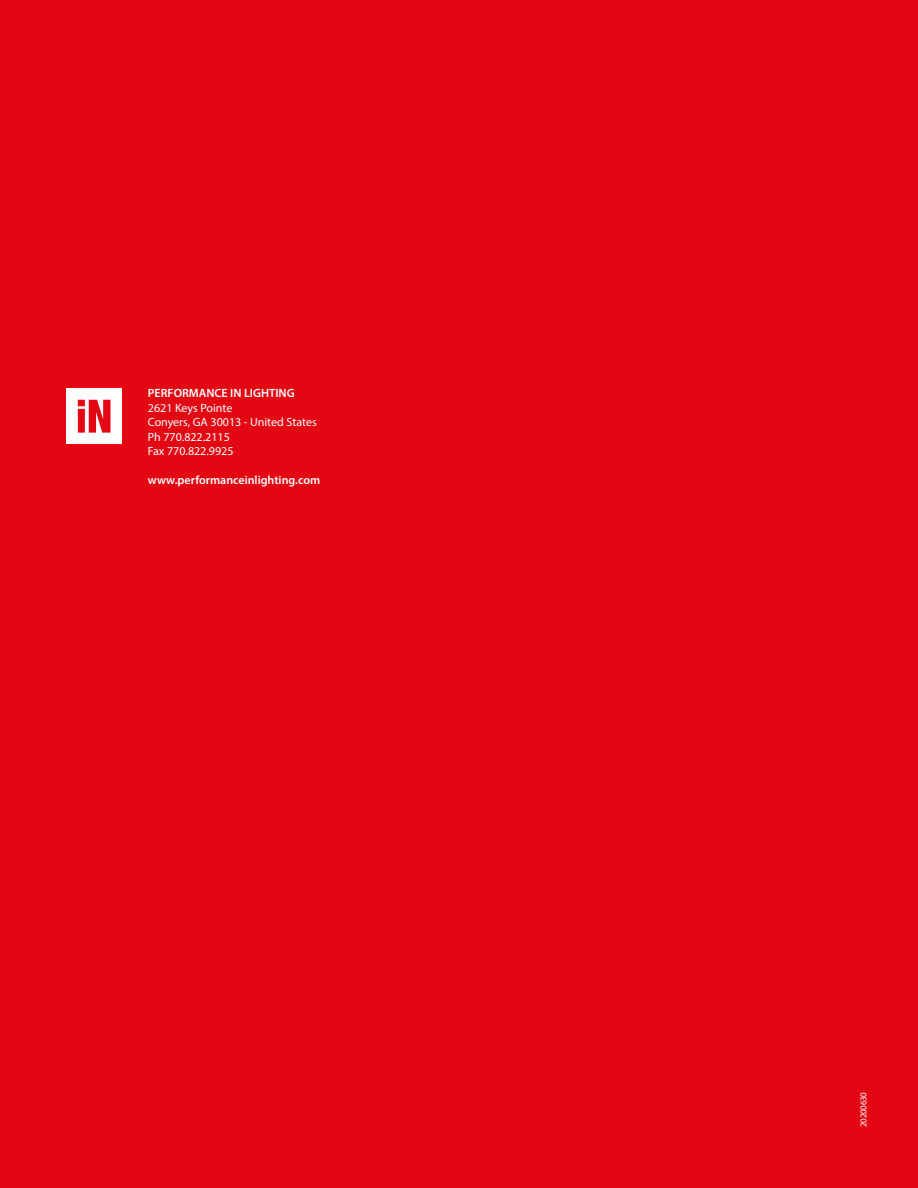
<style>
.page{position:relative;width:918px;height:1188px;background:#e30613}
.page>*{position:absolute;margin:0;border:0;box-sizing:border-box;transform-origin:0 0}
.t1{font:12px/14.4px "Myriad Pro";color:#fff}
.t2{font:600 12px "Myriad Pro";color:#fff}
.t3{font:9px "Myriad Pro";letter-spacing:-.04em;color:#fff}
</style>
<div class="page">
<div style="left:67px;top:388px;width:55px;height:56px;background:#fff"></div>
<svg style="left:78px;top:400px;width:33px;height:33px"></svg>
<p class="t2" style="left:148px;top:386px;width:148px">PERFORMANCE IN LIGHTING</p>
<p class="t1" style="left:148px;top:400px;width:170px">2621 Keys Pointe<br>Conyers, GA 30013 - United States<br>Ph 770.822.2115<br>Fax 770.822.9925</p>
<p class="t2" style="left:148px;top:472px;width:174px">www.performanceinlighting.com</p>
<p class="t3" style="left:858px;top:1127px;width:36px;rotate:-90deg">20200630</p>
</div>
